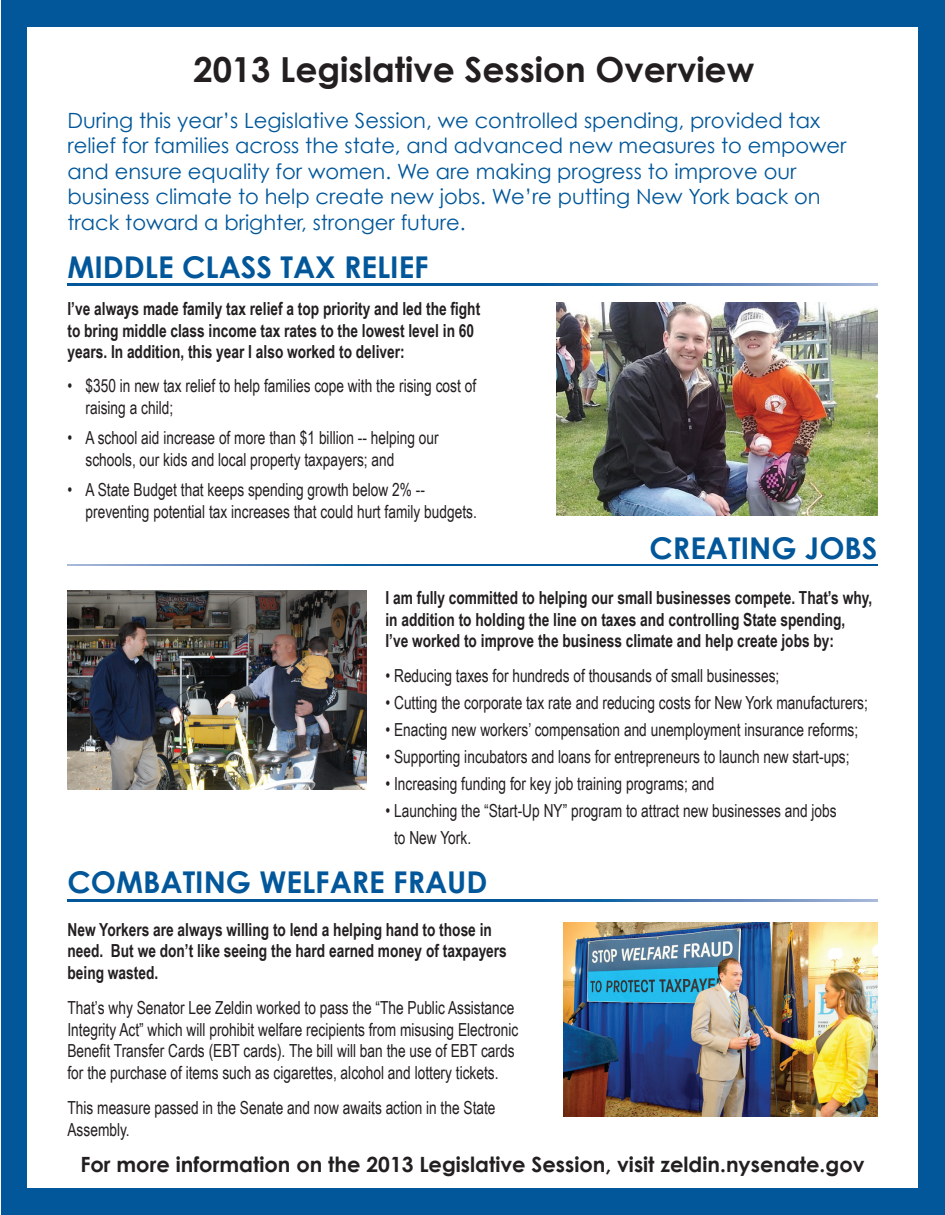
<style>
.page{position:relative;width:945px;height:1215px;background:#fff}
.page>*{position:absolute;margin:0;border:0;box-sizing:border-box;transform-origin:0 0}
.t1{font:700 34.5px "Century Gothic";color:#231f20}
.t2{font:700 30px "Century Gothic";color:#01579a}
.t3{font:21px/25.5px "Century Gothic";color:#01579a}
.t4{font:700 21px "Century Gothic";color:#231f20}
.t5{font:18px/21.6px "Arial Narrow";color:#231f20;scale:.93 1}
.t6{font:700 18px/21.6px "Arial Narrow";color:#231f20;scale:.93 1}
</style>
<div class="page">
<div style="left:2px;top:1px;width:943px;height:1214px;background:#01579a"></div>
<div style="left:27px;top:27px;width:891px;height:1161px;background:#fff"></div>
<svg style="left:68px;top:284px;width:810px;height:1px"></svg>
<svg style="left:68px;top:564px;width:810px;height:2px;background:#2369a6"></svg>
<svg style="left:68px;top:900px;width:810px;height:1px"></svg>
<img style="left:68px;top:591px;width:298px;height:199px">
<img style="left:557px;top:302px;width:321px;height:214px">
<img style="left:564px;top:923px;width:314px;height:193px">
<h1 class="t1" style="left:193px;top:48px;width:562px">2013 Legislative Session Overview</h1>
<p class="t3" style="left:68px;top:107px;width:781px">During this year’s Legislative Session, we controlled spending, provided tax relief for families across the state, and advanced new measures to empower and ensure equality for women. We are making progress to improve our business climate to help create new jobs. We’re putting New York back on track toward a brighter, stronger future.</p>
<h2 class="t2" style="left:68px;top:248px;width:363px">MIDDLE CLASS TAX RELIEF</h2>
<p class="t6" style="left:68px;top:297px;width:445px">I’ve always made family tax relief a top priority and led the fight to bring middle class income tax rates to the lowest level in 60 years. In addition, this year I also worked to deliver:</p>
<p class="t5" style="left:86px;top:374px;width:422px;text-indent:-18px">• $350 in new tax relief to help families cope with the rising cost of raising a child;</p>
<p class="t5" style="left:85px;top:426px;width:381px;text-indent:-18px">• A school aid increase of more than $1 billion -- helping our schools, our kids and local property taxpayers; and</p>
<p class="t5" style="left:85px;top:479px;width:422px;text-indent:-18px">• A State Budget that keeps spending growth below 2% -- preventing potential tax increases that could hurt family budgets.</p>
<h2 class="t2" style="left:650px;top:530px;width:230px">CREATING JOBS</h2>
<p class="t6" style="left:386px;top:586px;width:525px">I am fully committed to helping our small businesses compete. That’s why, in addition to holding the line on taxes and controlling State spending,<br>I’ve worked to improve the business climate and help create jobs by:</p>
<p class="t5" style="left:386px;top:664px;width:425px">• Reducing taxes for hundreds of thousands of small businesses;</p>
<p class="t5" style="left:386px;top:691px;width:520px">• Cutting the corporate tax rate and reducing costs for New York manufacturers;</p>
<p class="t5" style="left:386px;top:718px;width:510px">• Enacting new workers’ compensation and unemployment insurance reforms;</p>
<p class="t5" style="left:386px;top:745px;width:501px">• Supporting incubators and loans for entrepreneurs to launch new start-ups;</p>
<p class="t5" style="left:386px;top:772px;width:355px">• Increasing funding for key job training programs; and</p>
<p class="t5" style="left:394px;top:796px;width:477px;line-height:27px;text-indent:-9px">• Launching the “Start-Up NY” program to attract new businesses and jobs to New York.</p>
<h2 class="t2" style="left:68px;top:863px;width:421px">COMBATING WELFARE FRAUD</h2>
<p class="t6" style="left:68px;top:918px;width:474px">New Yorkers are always willing to lend a helping hand to those in need. But we don’t like seeing the hard earned money of taxpayers being wasted.</p>
<p class="t5" style="left:68px;top:996px;width:486px">That’s why Senator Lee Zeldin worked to pass the “The Public Assistance Integrity Act” which will prohibit welfare recipients from misusing Electronic Benefit Transfer Cards (EBT cards). The bill will ban the use of EBT cards for the purchase of items such as cigarettes, alcohol and lottery tickets.</p>
<p class="t5" style="left:68px;top:1096px;width:462px">This measure passed in the Senate and now awaits action in the State<br>Assembly.</p>
<p class="t4" style="left:80px;top:1151px;width:786px">For more information on the 2013 Legislative Session, visit zeldin.nysenate.gov</p>
</div>
